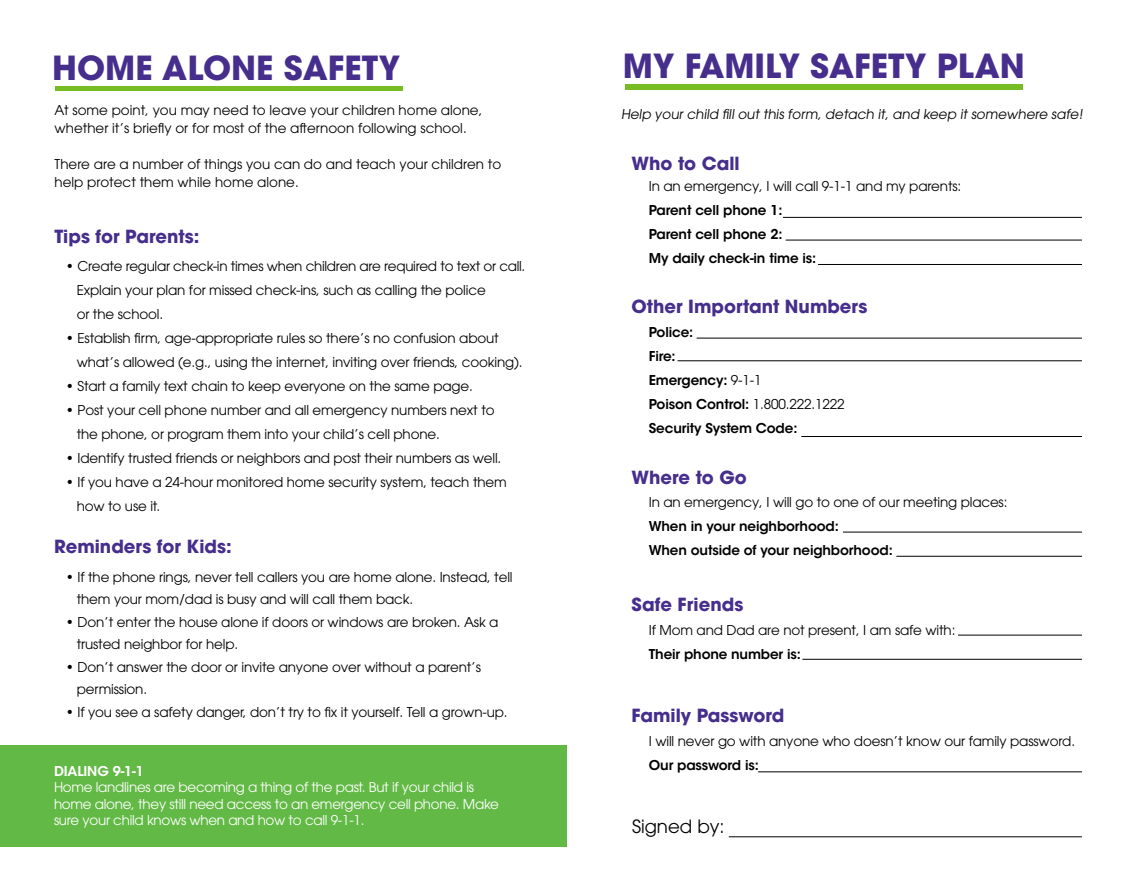
<style>
.page{position:relative;width:1134px;height:891px;background:#fff}
.page>*{position:absolute;margin:0;border:0;box-sizing:border-box;transform-origin:0 0}
.t1{font:700 33px "ITC Avant Garde Std";color:#462e8d}
.t2{font:18.15px "ITC Avant Garde Std";color:#000}
.t3{font:700 18px "ITC Avant Garde Std";color:#462e8d}
.t4{font:13.5px/24px "ITC Avant Garde Std";letter-spacing:-.01em;color:#000}
.t5{font:600 13.5px/24px "ITC Avant Garde Std";letter-spacing:-.01em;color:#000}
.t6{font:13.5px/16.5px "ITC Avant Garde Std";letter-spacing:-.02em;color:#fff}
.t7{font:600 13.5px "ITC Avant Garde Std";letter-spacing:-.01em;color:#fff}
.s1{font-weight:400}
</style>
<div class="page">
<img style="left:56px;top:86px;width:346px;height:4px">
<div style="left:0;top:746px;width:567px;height:101px;background:#63b946"></div>
<hr style="left:958px;top:635px;width:124px;height:1px;background:#000">
<hr style="left:729px;top:837px;width:353px;height:1px;background:#000">
<div style="left:625px;top:85px;width:397px;height:5px;background:#76bd23"></div>
<hr style="left:783px;top:217px;width:299px;height:1px;background:#000">
<hr style="left:786px;top:240px;width:296px;height:1px;background:#000">
<hr style="left:818px;top:264px;width:264px;height:1px;background:#000">
<hr style="left:697px;top:338px;width:385px;height:1px;background:#000">
<hr style="left:677px;top:361px;width:405px;height:1px;background:#000">
<hr style="left:801px;top:436px;width:281px;height:1px;background:#000">
<hr style="left:896px;top:556px;width:186px;height:1px;background:#000">
<hr style="left:843px;top:532px;width:239px;height:1px;background:#000">
<hr style="left:802px;top:659px;width:280px;height:1px;background:#000">
<hr style="left:758px;top:772px;width:324px;height:1px;background:#000">
<h1 class="t1" style="left:52px;top:46px;width:349px">HOME ALONE SAFETY</h1>
<p class="t4" style="left:55px;top:101px;width:429px;line-height:18px">At some point, you may need to leave your children home alone, whether it’s briefly or for most of the afternoon following school.</p>
<p class="t4" style="left:55px;top:155px;width:448px;line-height:18px">There are a number of things you can do and teach your children to help protect them while home alone.</p>
<h3 class="t3" style="left:55px;top:224px;width:146px">Tips for Parents:</h3>
<p class="t4" style="left:77px;top:254px;width:450px;text-indent:-11px">• Create regular check-in times when children are required to text or call.<br>Explain your plan for missed check-ins, such as calling the police<br>or the school.</p>
<p class="t4" style="left:77px;top:326px;width:447px;text-indent:-11px">• Establish firm, age-appropriate rules so there’s no confusion about what’s allowed (e.g., using the internet, inviting over friends, cooking).</p>
<p class="t4" style="left:66px;top:374px;width:408px">• Start a family text chain to keep everyone on the same page.</p>
<p class="t4" style="left:77px;top:398px;width:419px;text-indent:-11px">• Post your cell phone number and all emergency numbers next to the phone, or program them into your child’s cell phone.</p>
<p class="t4" style="left:66px;top:446px;width:437px">• Identify trusted friends or neighbors and post their numbers as well.</p>
<p class="t4" style="left:77px;top:470px;width:432px;text-indent:-11px">• If you have a 24-hour monitored home security system, teach them how to use it.</p>
<h3 class="t3" style="left:54px;top:534px;width:179px">Reminders for Kids:</h3>
<p class="t4" style="left:77px;top:565px;width:437px;line-height:22.5px;text-indent:-11px">• If the phone rings, never tell callers you are home alone. Instead, tell them your mom/dad is busy and will call them back.</p>
<p class="t4" style="left:77px;top:610px;width:423px;line-height:22.5px;text-indent:-11px">• Don’t enter the house alone if doors or windows are broken. Ask a trusted neighbor for help.</p>
<p class="t4" style="left:77px;top:655px;width:406px;line-height:22.5px;text-indent:-11px">• Don’t answer the door or invite anyone over without a parent’s permission.</p>
<p class="t4" style="left:66px;top:700px;width:443px">• If you see a safety danger, don’t try to fix it yourself. Tell a grown-up.</p>
<p class="t7" style="left:54px;top:762px;width:92px">DIALING 9-1-1</p>
<p class="t6" style="left:54px;top:779px;width:447px">Home landlines are becoming a thing of the past. But if your child is home alone, they still need access to an emergency cell phone. Make sure your child knows when and how to call 9-1-1.</p>
<h1 class="t1" style="left:623px;top:44px;width:403px">MY FAMILY SAFETY PLAN</h1>
<p class="t4" style="left:621px;top:101px;width:466px">Help your child fill out this form, detach it, and keep it somewhere safe!</p>
<h3 class="t3" style="left:632px;top:152px;width:110px">Who to Call</h3>
<p class="t4" style="left:649px;top:174px;width:314px">In an emergency, I will call 9-1-1 and my parents:</p>
<p class="t5" style="left:649px;top:198px;width:169px">Parent cell phone 1:<br>Parent cell phone 2:<br>My daily check-in time is:</p>
<h3 class="t3" style="left:632px;top:295px;width:237px">Other Important Numbers</h3>
<p class="t5" style="left:649px;top:320px;width:197px">Police:<br>Fire:<br>Emergency: <span class="s1">9-1-1<br></span>Poison Control: <span class="s1">1.800.222.1222<br></span>Security System Code:</p>
<h3 class="t3" style="left:632px;top:465px;width:117px">Where to Go</h3>
<p class="t4" style="left:649px;top:490px;width:360px">In an emergency, I will go to one of our meeting places:</p>
<p class="t5" style="left:649px;top:514px;width:245px">When in your neighborhood:<br>When outside of your neighborhood:</p>
<h3 class="t3" style="left:632px;top:592px;width:113px">Safe Friends</h3>
<p class="t4" style="left:649px;top:617px;width:308px">If Mom and Dad are not present, I am safe with:</p>
<p class="t5" style="left:649px;top:642px;width:154px">Their phone number is:</p>
<h3 class="t3" style="left:632px;top:704px;width:154px">Family Password</h3>
<p class="t4" style="left:649px;top:729px;width:428px">I will never go with anyone who doesn’t know our family password.</p>
<p class="t5" style="left:649px;top:753px;width:112px">Our password is:</p>
<h2 class="t2" style="left:632px;top:815px;width:94px">Signed by:</h2>
</div>
